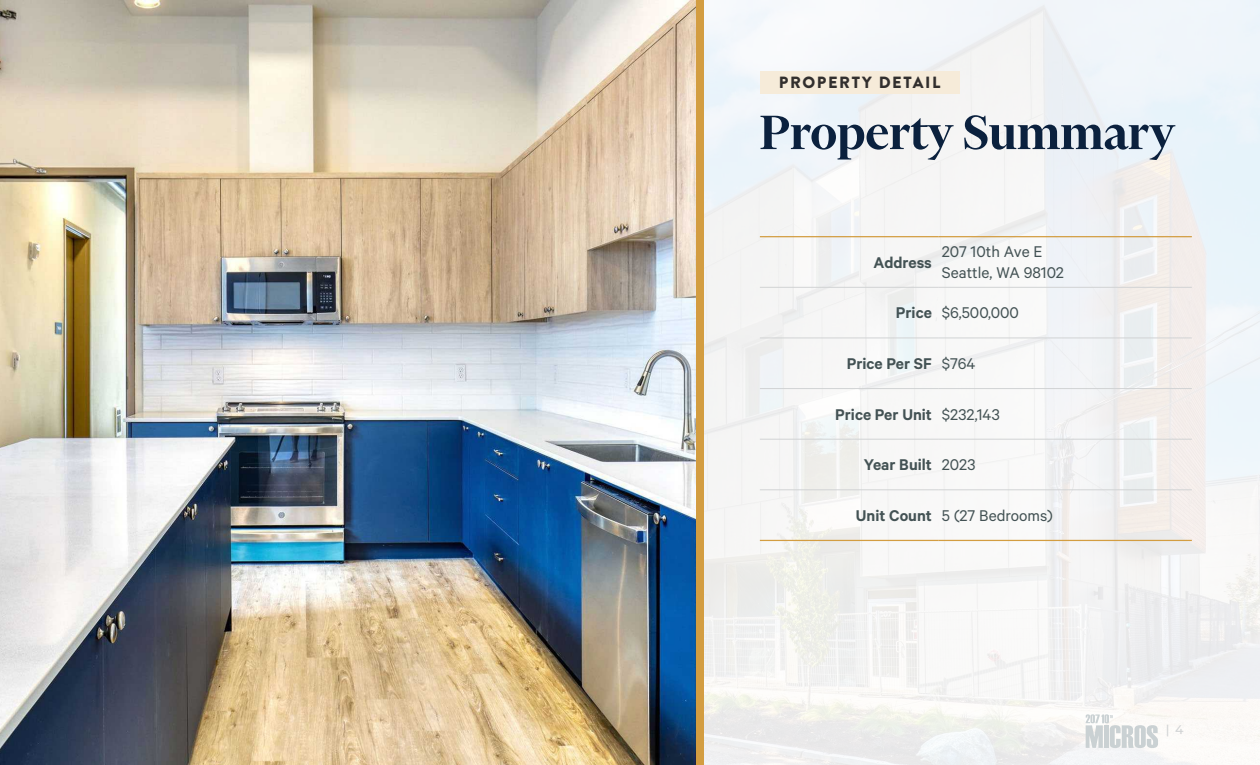
<style>
.page{position:relative;width:1260px;height:765px;background:#fff}
.page>*{position:absolute;margin:0;border:0;box-sizing:border-box;transform-origin:0 0}
.t1{font:600 55px "Financier Display";color:#0b213e}
.t2{font:17.5px/21.1px "Calibre";color:#435254}
.t3{font:600 17.5px "Calibre";color:#435254}
.t4{font:900 16.25px "Brandon Grotesque";letter-spacing:.1em;color:#322f2e}
.t5{font:500 12.5px "Montserrat";color:#d1d3d4}
.s1{font-weight:600}
.s2{font-weight:400}
</style>
<div class="page">
<img style="left:703px;top:0;width:557px;height:765px">
<img style="left:0;top:0;width:696px;height:765px">
<div style="left:760px;top:71px;width:199px;height:23px;background:#f6ebd9"></div>
<div style="left:696px;top:0;width:7px;height:765px;background:#d39d41"></div>
<hr style="left:760px;top:287px;width:178px;height:1px;background:#d1d3d4">
<hr style="left:938px;top:287px;width:254px;height:1px;background:#d1d3d4">
<hr style="left:760px;top:338px;width:178px;height:1px;background:#d1d3d4">
<hr style="left:938px;top:338px;width:254px;height:1px;background:#d1d3d4">
<hr style="left:760px;top:388px;width:178px;height:1px;background:#d1d3d4">
<hr style="left:938px;top:388px;width:254px;height:1px;background:#d1d3d4">
<hr style="left:760px;top:439px;width:178px;height:1px;background:#d1d3d4">
<hr style="left:938px;top:439px;width:254px;height:1px;background:#d1d3d4">
<hr style="left:760px;top:490px;width:178px;height:1px;background:#d1d3d4">
<hr style="left:938px;top:490px;width:254px;height:1px;background:#d1d3d4">
<hr style="left:760px;top:236px;width:178px;height:1px;background:#d39d41">
<hr style="left:938px;top:236px;width:254px;height:1px;background:#d39d41">
<hr style="left:760px;top:540px;width:178px;height:1px;background:#d39d41">
<hr style="left:938px;top:540px;width:254px;height:1px;background:#d39d41">
<svg style="left:1086px;top:714px;width:72px;height:34px"></svg>
<p class="t4" style="left:779px;top:71px;width:163px">PROPERTY DETAIL</p>
<h1 class="t1" style="left:760px;top:96px;width:417px">Property Summary</h1>
<p class="t3" style="left:874px;top:252px;width:60px">Address</p>
<p class="t2" style="left:942px;top:241px;width:124px">207 10th Ave E<br>Seattle, WA 98102</p>
<p class="t2" style="left:896px;top:302px;width:125px"><span class="s1">Price</span> $6,500,000</p>
<p class="t3" style="left:847px;top:353px;width:130px">Price Per SF <span class="s2">$764</span></p>
<p class="t3" style="left:835px;top:404px;width:166px">Price Per Unit <span class="s2">$232,143</span></p>
<p class="t3" style="left:864px;top:454px;width:113px">Year Built <span class="s2">2023</span></p>
<p class="t2" style="left:856px;top:504px;width:199px"><span class="s1">Unit Count</span> 5 (27 Bedrooms)</p>
<p class="t5" style="left:1166px;top:721px;width:19px">| 4</p>
</div>
